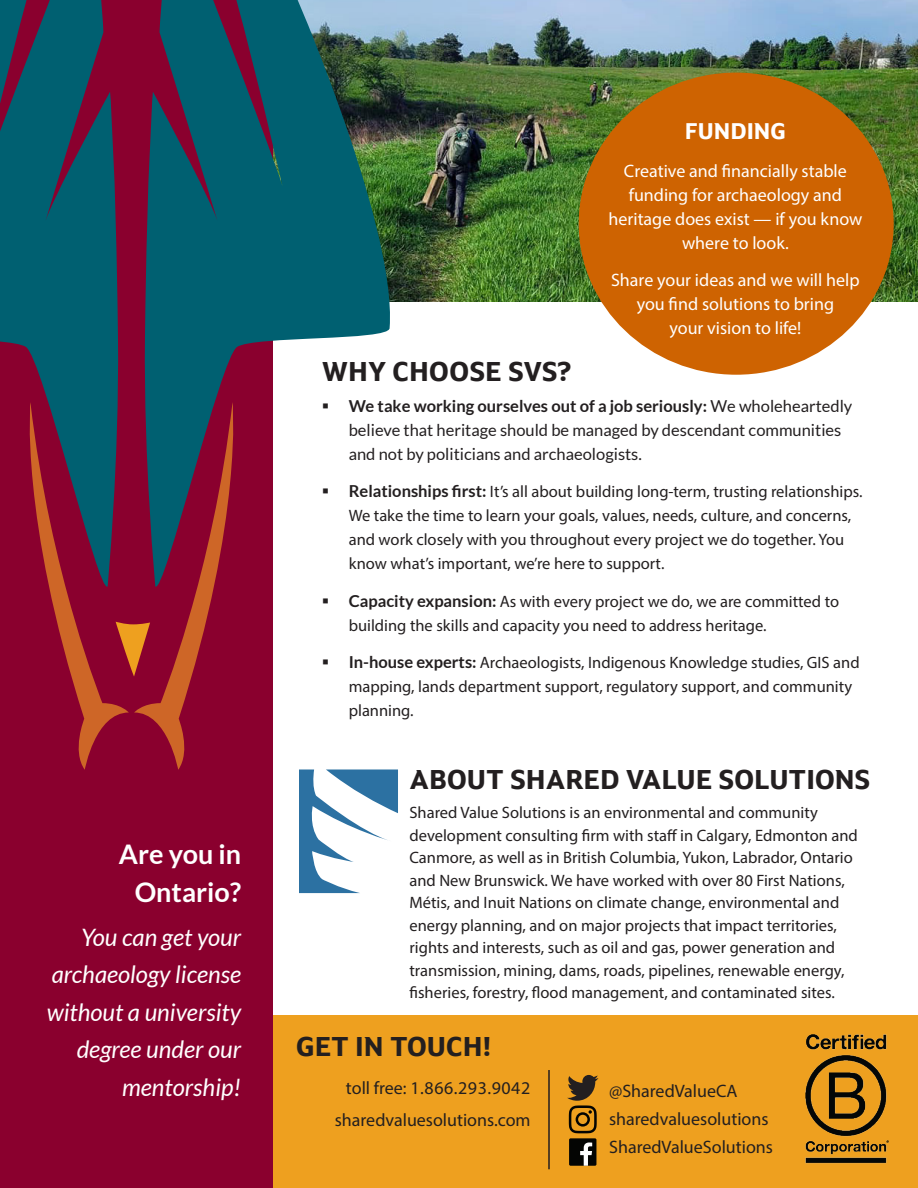
<style>
.page{position:relative;width:918px;height:1188px;background:#fff}
.page>*{position:absolute;margin:0;border:0;box-sizing:border-box;transform-origin:0 0}
.H-1{font:700 27px "Setimo";color:#231f20}
.Pull_quotes{font:700 27px/37.5px "Lato";color:#fff;text-align:center}
.Pull_quotes-2{font:italic 24px/37.5px "Lato";color:#fff;text-align:right}
.square_bullets_core{font:700 22.5px "Setimo";color:#fff}
.square_bullets_core-2{font:18px/24px "Myriad Pro";color:#fff;text-align:center}
.Body-intro{font:18px "Myriad Pro";color:#231f20}
.Body-intro-2{font:18px "Myriad Pro";letter-spacing:.03em;color:#231f20}
.Body{font:16.5px/22.5px "Myriad Pro";color:#231f20}
.t1{font:16.5px/24px "Lato";color:#231f20}
.s1{font-weight:700}
.s2{font-family:"Lato";font-weight:700}
</style>
<div class="page">
<img style="left:390px;top:0;width:528px;height:301px">
<div style="left:248px;top:1015px;width:670px;height:173px;background:#eea01f"></div>
<div style="left:0;top:0;width:272px;height:1188px;background:#8a002e"></div>
<img style="left:805px;top:1035px;width:84px;height:129px">
<svg style="left:0;top:0;width:119px;height:402px;fill:#006071"></svg>
<svg style="left:144px;top:0;width:246px;height:596px;fill:#006071"></svg>
<svg style="left:29px;top:402px;width:215px;height:368px"></svg>
<svg style="left:567px;top:1075px;width:31px;height:58px"></svg>
<div style="left:569px;top:1138px;width:27px;height:28px;background:#040503;border-radius:2px"></div>
<svg style="left:580px;top:1142px;width:12px;height:24px"></svg>
<svg style="left:299px;top:769px;width:99px;height:124px"></svg>
<hr style="left:548px;top:1070px;width:2px;height:99px;background:#231f20">
<div style="left:579px;top:73px;width:315px;height:302px;background:#ce6301;border-radius:50%"></div>
<svg style="left:323px;top:403px;width:5px;height:5px"></svg>
<svg style="left:323px;top:489px;width:5px;height:5px"></svg>
<p class="Pull_quotes" style="left:119px;top:835px;width:124px">Are you in<br>Ontario?</p>
<p class="Pull_quotes-2" style="left:47px;top:919px;width:196px">You can get your archaeology license without a university degree under our mentorship!</p>
<p class="square_bullets_core" style="left:685px;top:118px;width:103px">FUNDING</p>
<p class="square_bullets_core-2" style="left:609px;top:158px;width:255px">Creative and financially stable funding for archaeology and heritage does exist — if you know where to look.</p>
<p class="square_bullets_core-2" style="left:611px;top:268px;width:250px">Share your ideas and we will help you find solutions to bring<br>your vision to life!</p>
<p class="H-1" style="left:322px;top:355px;width:251px">WHY CHOOSE SVS?</p>
<p class="t1" style="left:349px;top:394px;width:505px"><span class="s1">We take working ourselves out of a job seriously:</span> We wholeheartedly believe that heritage should be managed by descendant communities and not by politicians and archaeologists.</p>
<p class="Body" style="left:349px;top:479px;width:515px;line-height:24px"><span class="s2">Relationships first:</span> It’s all about building long-term, trusting relationships.<br>We take the time to learn your goals, values, needs, culture, and concerns, and work closely with you throughout every project we do together. You know what’s important, we’re here to support.</p>
<p class="Body" style="left:349px;top:589px;width:492px;line-height:24px"><span class="s2">Capacity expansion:</span> As with every project we do, we are committed to building the skills and capacity you need to address heritage.</p>
<p class="Body" style="left:349px;top:650px;width:512px;line-height:24px"><span class="s2">In-house experts:</span> Archaeologists, Indigenous Knowledge studies, GIS and mapping, lands department support, regulatory support, and community planning.</p>
<p class="H-1" style="left:409px;top:763px;width:462px">ABOUT SHARED VALUE SOLUTIONS</p>
<p class="Body" style="left:409px;top:801px;width:450px">Shared Value Solutions is an environmental and community development consulting firm with staff in Calgary, Edmonton and Canmore, as well as in British Columbia, Yukon, Labrador, Ontario and New Brunswick. We have worked with over 80 First Nations, Métis, and Inuit Nations on climate change, environmental and energy planning, and on major projects that impact territories, rights and interests, such as oil and gas, power generation and transmission, mining, dams, roads, pipelines, renewable energy, fisheries, forestry, flood management, and contaminated sites.</p>
<p class="H-1" style="left:296px;top:1031px;width:196px">GET IN TOUCH!</p>
<p class="Body-intro-2" style="left:346px;top:1077px;width:186px">toll free: 1.866.293.9042</p>
<p class="Body-intro" style="left:335px;top:1109px;width:197px">sharedvaluesolutions.com</p>
<p class="Body-intro" style="left:609px;top:1080px;width:130px">@SharedValueCA</p>
<p class="Body-intro" style="left:609px;top:1108px;width:161px">sharedvaluesolutions</p>
<p class="Body-intro" style="left:609px;top:1136px;width:165px">SharedValueSolutions</p>
</div>
